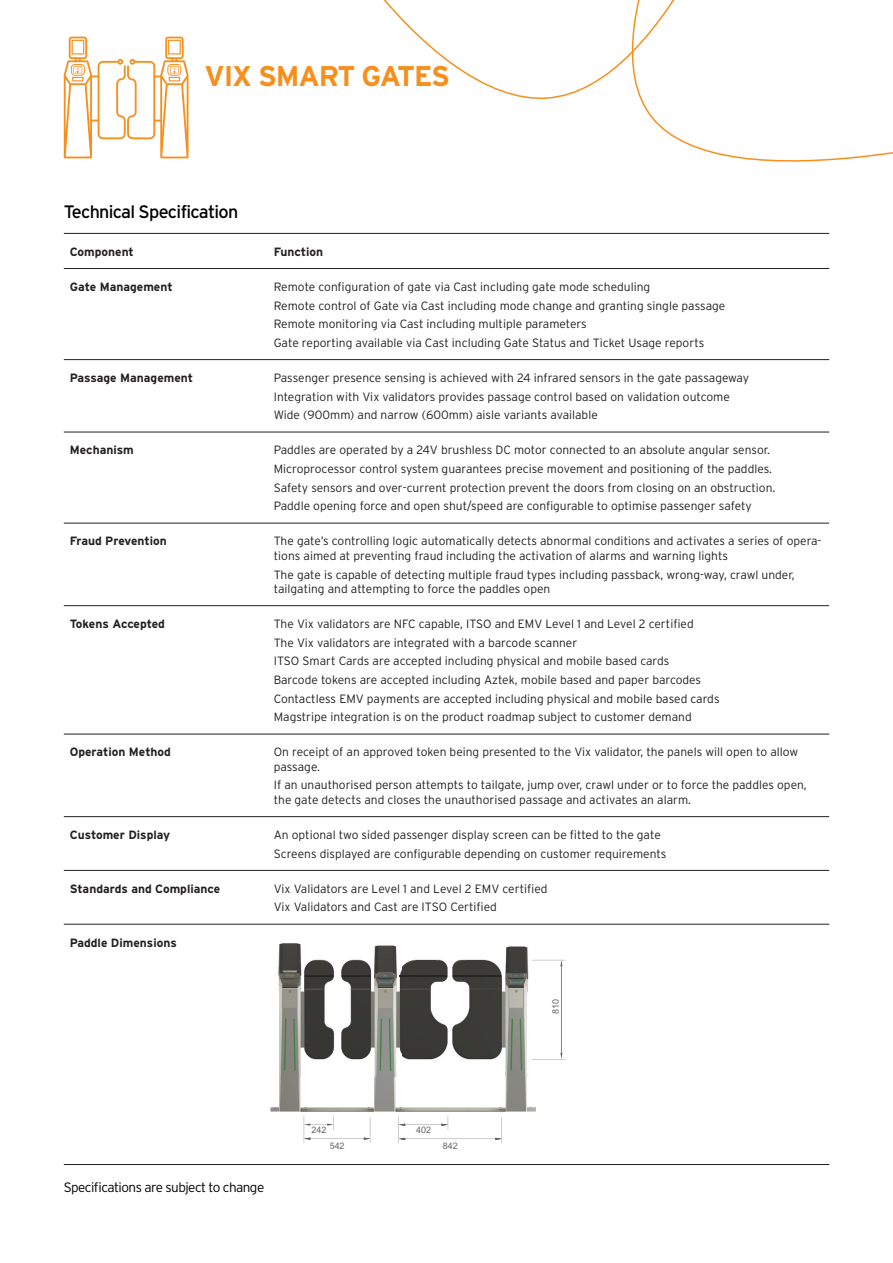
<style>
.page{position:relative;width:893px;height:1263px;background:#fff}
.page>*{position:absolute;margin:0;border:0;box-sizing:border-box;transform-origin:0 0}
.t1{font:700 28.5px "Interstate";letter-spacing:-.04em;color:#f68f1e}
.t2{font:18px "Interstate";letter-spacing:-.04em;color:#000}
.t3{font:300 13.5px "Interstate";letter-spacing:-.04em;color:#000}
.Bullet_1{font:300 12px/14.4px "Interstate";color:#231f20}
.Table{font:700 12px "Interstate";color:#231f20}
.t4{font:9px "Arial";color:#626466}
</style>
<div class="page">
<hr style="left:64px;top:233px;width:197px;height:1px;background:#231f20">
<hr style="left:261px;top:233px;width:568px;height:1px;background:#231f20">
<hr style="left:64px;top:268px;width:197px;height:1px;background:#231f20">
<hr style="left:261px;top:268px;width:568px;height:1px;background:#231f20">
<hr style="left:64px;top:359px;width:197px;height:1px;background:#231f20">
<hr style="left:261px;top:359px;width:568px;height:1px;background:#231f20">
<hr style="left:64px;top:432px;width:197px;height:1px;background:#231f20">
<hr style="left:261px;top:432px;width:568px;height:1px;background:#231f20">
<hr style="left:64px;top:523px;width:197px;height:1px;background:#231f20">
<hr style="left:261px;top:523px;width:568px;height:1px;background:#231f20">
<hr style="left:64px;top:605px;width:197px;height:1px;background:#231f20">
<hr style="left:261px;top:605px;width:568px;height:1px;background:#231f20">
<hr style="left:64px;top:734px;width:197px;height:1px;background:#231f20">
<hr style="left:64px;top:816px;width:197px;height:1px;background:#231f20">
<hr style="left:64px;top:870px;width:197px;height:1px;background:#231f20">
<hr style="left:64px;top:924px;width:197px;height:1px;background:#231f20">
<hr style="left:64px;top:1164px;width:197px;height:1px;background:#231f20">
<hr style="left:261px;top:734px;width:568px;height:1px;background:#231f20">
<hr style="left:261px;top:816px;width:568px;height:1px;background:#231f20">
<hr style="left:261px;top:870px;width:568px;height:1px;background:#231f20">
<hr style="left:261px;top:924px;width:568px;height:1px;background:#231f20">
<hr style="left:261px;top:1164px;width:568px;height:1px;background:#231f20">
<svg style="left:644px;top:107px;width:249px;height:55px"></svg>
<svg style="left:383px;top:0;width:292px;height:107px"></svg>
<svg style="left:64px;top:37px;width:125px;height:121px"></svg>
<img style="left:270px;top:943px;width:265px;height:168px">
<hr style="left:400px;top:975px;width:47px;height:1px;background:#262423">
<hr style="left:453px;top:975px;width:48px;height:1px;background:#262423">
<div style="left:416px;top:961px;width:20px;height:14px;background:#3d3b37"></div>
<div style="left:466px;top:961px;width:19px;height:14px;background:#3d3b37"></div>
<svg style="left:342px;top:960px;width:28px;height:16px"></svg>
<svg style="left:305px;top:960px;width:27px;height:16px"></svg>
<svg style="left:532px;top:960px;width:33px;height:100px"></svg>
<svg style="left:399px;top:1116px;width:103px;height:27px"></svg>
<svg style="left:304px;top:1116px;width:67px;height:27px"></svg>
<p class="t1" style="left:205px;top:58px;width:247px">VIX SMART GATES</p>
<p class="t2" style="left:64px;top:202px;width:176px">Technical Specification</p>
<p class="Table" style="left:70px;top:244px;width:66px">Component</p>
<p class="Table" style="left:274px;top:244px;width:51px">Function</p>
<p class="Table" style="left:70px;top:279px;width:104px">Gate Management</p>
<p class="Bullet_1" style="left:274px;top:279px;width:378px">Remote configuration of gate via Cast including gate mode scheduling</p>
<p class="Bullet_1" style="left:274px;top:298px;width:453px">Remote control of Gate via Cast including mode change and granting single passage</p>
<p class="Bullet_1" style="left:274px;top:317px;width:315px">Remote monitoring via Cast including multiple parameters</p>
<p class="Bullet_1" style="left:274px;top:335px;width:432px">Gate reporting available via Cast including Gate Status and Ticket Usage reports</p>
<p class="Table" style="left:70px;top:370px;width:125px">Passage Management</p>
<p class="Bullet_1" style="left:274px;top:370px;width:477px">Passenger presence sensing is achieved with 24 infrared sensors in the gate passageway</p>
<p class="Bullet_1" style="left:274px;top:389px;width:458px">Integration with Vix validators provides passage control based on validation outcome</p>
<p class="Bullet_1" style="left:274px;top:408px;width:326px">Wide (900mm) and narrow (600mm) aisle variants available</p>
<p class="Table" style="left:70px;top:443px;width:66px">Mechanism</p>
<p class="Bullet_1" style="left:274px;top:443px;width:498px">Paddles are operated by a 24V brushless DC motor connected to an absolute angular sensor.</p>
<p class="Bullet_1" style="left:274px;top:461px;width:500px">Microprocessor control system guarantees precise movement and positioning of the paddles.</p>
<p class="Bullet_1" style="left:274px;top:480px;width:503px">Safety sensors and over-current protection prevent the doors from closing on an obstruction.</p>
<p class="Bullet_1" style="left:274px;top:499px;width:480px">Paddle opening force and open shut/speed are configurable to optimise passenger safety</p>
<p class="Table" style="left:70px;top:534px;width:99px">Fraud Prevention</p>
<p class="Bullet_1" style="left:274px;top:534px;width:549px">The gate’s controlling logic automatically detects abnormal conditions and activates a series of opera&shy;tions aimed at preventing fraud including the activation of alarms and warning lights</p>
<p class="Bullet_1" style="left:274px;top:567px;width:522px">The gate is capable of detecting multiple fraud types including passback, wrong-way, crawl under, tailgating and attempting to force the paddles open</p>
<p class="Table" style="left:70px;top:616px;width:97px">Tokens Accepted</p>
<p class="Bullet_1" style="left:274px;top:616px;width:422px">The Vix validators are NFC capable, ITSO and EMV Level 1 and Level 2 certified</p>
<p class="Bullet_1" style="left:274px;top:635px;width:305px">The Vix validators are integrated with a barcode scanner</p>
<p class="Bullet_1" style="left:274px;top:654px;width:397px">ITSO Smart Cards are accepted including physical and mobile based cards</p>
<p class="Bullet_1" style="left:274px;top:672px;width:429px">Barcode tokens are accepted including Aztek, mobile based and paper barcodes</p>
<p class="Bullet_1" style="left:274px;top:691px;width:447px">Contactless EMV payments are accepted including physical and mobile based cards</p>
<p class="Bullet_1" style="left:274px;top:710px;width:419px">Magstripe integration is on the product roadmap subject to customer demand</p>
<p class="Table" style="left:70px;top:745px;width:103px">Operation Method</p>
<p class="Bullet_1" style="left:274px;top:745px;width:526px">On receipt of an approved token being presented to the Vix validator, the panels will open to allow passage.</p>
<p class="Bullet_1" style="left:274px;top:778px;width:535px">If an unauthorised person attempts to tailgate, jump over, crawl under or to force the paddles open, the gate detects and closes the unauthorised passage and activates an alarm.</p>
<p class="Table" style="left:70px;top:827px;width:102px">Customer Display</p>
<p class="Bullet_1" style="left:274px;top:827px;width:389px">An optional two sided passenger display screen can be fitted to the gate</p>
<p class="Bullet_1" style="left:274px;top:846px;width:394px">Screens displayed are configurable depending on customer requirements</p>
<p class="Table" style="left:70px;top:881px;width:152px">Standards and Compliance</p>
<p class="Bullet_1" style="left:274px;top:881px;width:275px">Vix Validators are Level 1 and Level 2 EMV certified</p>
<p class="Bullet_1" style="left:274px;top:900px;width:225px">Vix Validators and Cast are ITSO Certified</p>
<p class="Table" style="left:70px;top:935px;width:109px">Paddle Dimensions</p>
<p class="t3" style="left:64px;top:1179px;width:202px">Specifications are subject to change</p>
<p class="t4" style="left:311px;top:1124px;width:16px">242</p>
<p class="t4" style="left:330px;top:1139px;width:16px">542</p>
<p class="t4" style="left:416px;top:1124px;width:16px">402</p>
<p class="t4" style="left:443px;top:1139px;width:16px">842</p>
<p class="t4" style="left:549px;top:1014px;width:16px;rotate:-90deg">810</p>
</div>
